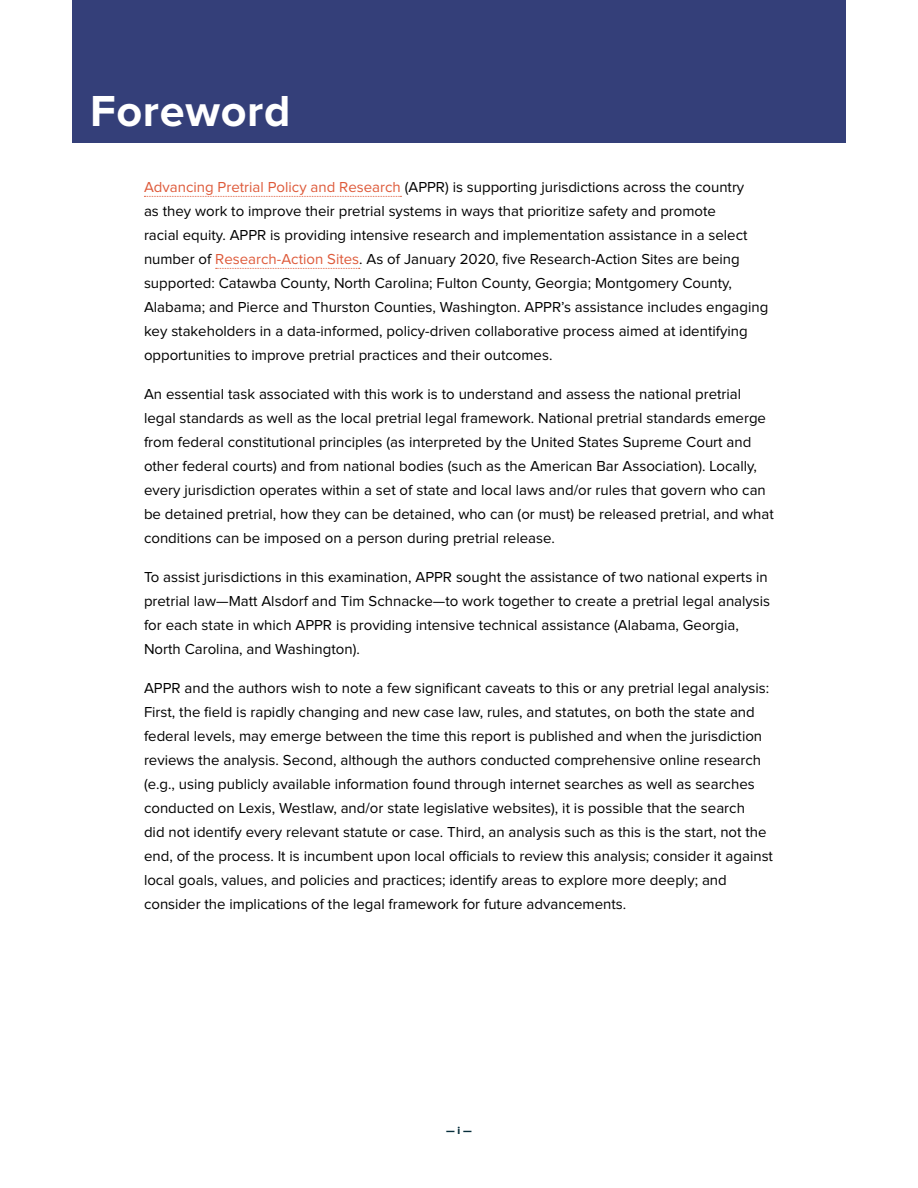
<style>
.page{position:relative;width:918px;height:1188px;background:#fff}
.page>*{position:absolute;margin:0;border:0;box-sizing:border-box;transform-origin:0 0}
.heading_1_Banner{font:700 45px "Proxima Nova";letter-spacing:.015em;color:#fff}
.t1{font:15px/24px "Proxima Nova";color:#000}
.t2{font:10.5px "Proxima Nova Extrabld";color:#062d3a}
.s1{color:#de5a3a}
</style>
<div class="page">
<div style="left:72px;top:0;width:774px;height:142px;background:#343f79"></div>
<svg style="left:144px;top:196px;width:257px;height:1px"></svg>
<svg style="left:216px;top:268px;width:144px;height:1px"></svg>
<h1 class="heading_1_Banner" style="left:90px;top:85px;width:202px">Foreword</h1>
<p class="t1" style="left:144px;top:175px;width:626px"><span class="s1">Advancing Pretrial Policy and Research</span> (APPR) is supporting jurisdictions across the country<br>as they work to improve their pretrial systems in ways that prioritize safety and promote<br>racial equity. APPR is providing intensive research and implementation assistance in a select number of <span class="s1">Research-Action Sites</span>. As of January 2020, five Research-Action Sites are being supported: Catawba County, North Carolina; Fulton County, Georgia; Montgomery County, Alabama; and Pierce and Thurston Counties, Washington. APPR’s assistance includes engaging key stakeholders in a data-informed, policy-driven collaborative process aimed at identifying opportunities to improve pretrial practices and their outcomes.</p>
<p class="t1" style="left:144px;top:382px;width:631px">An essential task associated with this work is to understand and assess the national pretrial legal standards as well as the local pretrial legal framework. National pretrial standards emerge from federal constitutional principles (as interpreted by the United States Supreme Court and other federal courts) and from national bodies (such as the American Bar Association). Locally, every jurisdiction operates within a set of state and local laws and/or rules that govern who can be detained pretrial, how they can be detained, who can (or must) be released pretrial, and what conditions can be imposed on a person during pretrial release.</p>
<p class="t1" style="left:144px;top:565px;width:628px">To assist jurisdictions in this examination, APPR sought the assistance of two national experts in pretrial law—Matt Alsdorf and Tim Schnacke—to work together to create a pretrial legal analysis for each state in which APPR is providing intensive technical assistance (Alabama, Georgia, North Carolina, and Washington).</p>
<p class="t1" style="left:144px;top:676px;width:631px">APPR and the authors wish to note a few significant caveats to this or any pretrial legal analysis:<br>First, the field is rapidly changing and new case law, rules, and statutes, on both the state and federal levels, may emerge between the time this report is published and when the jurisdiction reviews the analysis. Second, although the authors conducted comprehensive online research (e.g., using publicly available information found through internet searches as well as searches conducted on Lexis, Westlaw, and/or state legislative websites), it is possible that the search<br>did not identify every relevant statute or case. Third, an analysis such as this is the start, not the end, of the process. It is incumbent upon local officials to review this analysis; consider it against local goals, values, and policies and practices; identify areas to explore more deeply; and consider the implications of the legal framework for future advancements.</p>
<p class="t2" style="left:446px;top:1124px;width:27px">— i —</p>
</div>
